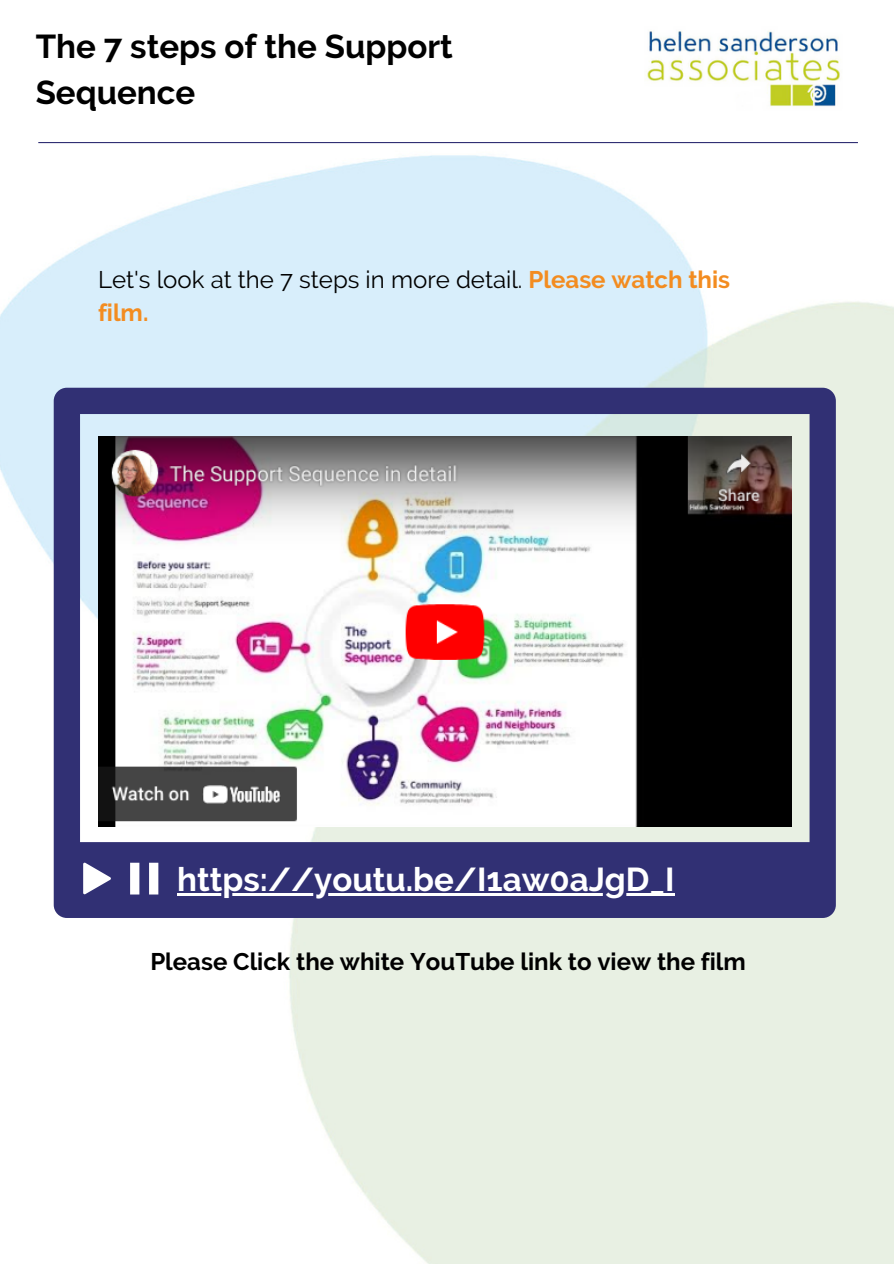
<style>
.page{position:relative;width:894px;height:1264px;background:#fff}
.page>*{position:absolute;margin:0;border:0;box-sizing:border-box;transform-origin:0 0}
.t1{font:700 33px/46.2px "Raleway";color:#000}
.t2{font:700 33px "Raleway";color:#fff}
.t3{font:24px/32.7px "Raleway";color:#000}
.t4{font:700 24px "Raleway";color:#000}
.s1{font-weight:700;color:#f38c20}
</style>
<div class="page">
<img style="left:0;top:142px;width:893px;height:1121px">
<svg style="left:54px;top:388px;width:781px;height:530px;background:#676a98"></svg>
<img style="left:98px;top:437px;width:693px;height:389px">
<hr style="left:177px;top:893px;width:497px;height:2px;background:#fff">
<img style="left:645px;top:31px;width:195px;height:76px">
<hr style="left:38px;top:142px;width:819px;height:1px;background:#313074">
<h1 class="t1" style="left:36px;top:24px;width:418px">The 7 steps of the Support<br>Sequence</h1>
<p class="t3" style="left:98px;top:263px;width:633px">Let's look at the 7 steps in more detail. <span class="s1">Please watch this film.</span></p>
<h1 class="t2" style="left:177px;top:860px;width:498px">https://youtu.be/I1aw0aJgD_I</h1>
<p class="t4" style="left:150px;top:947px;width:596px">Please Click the white YouTube link to view the film</p>
</div>
